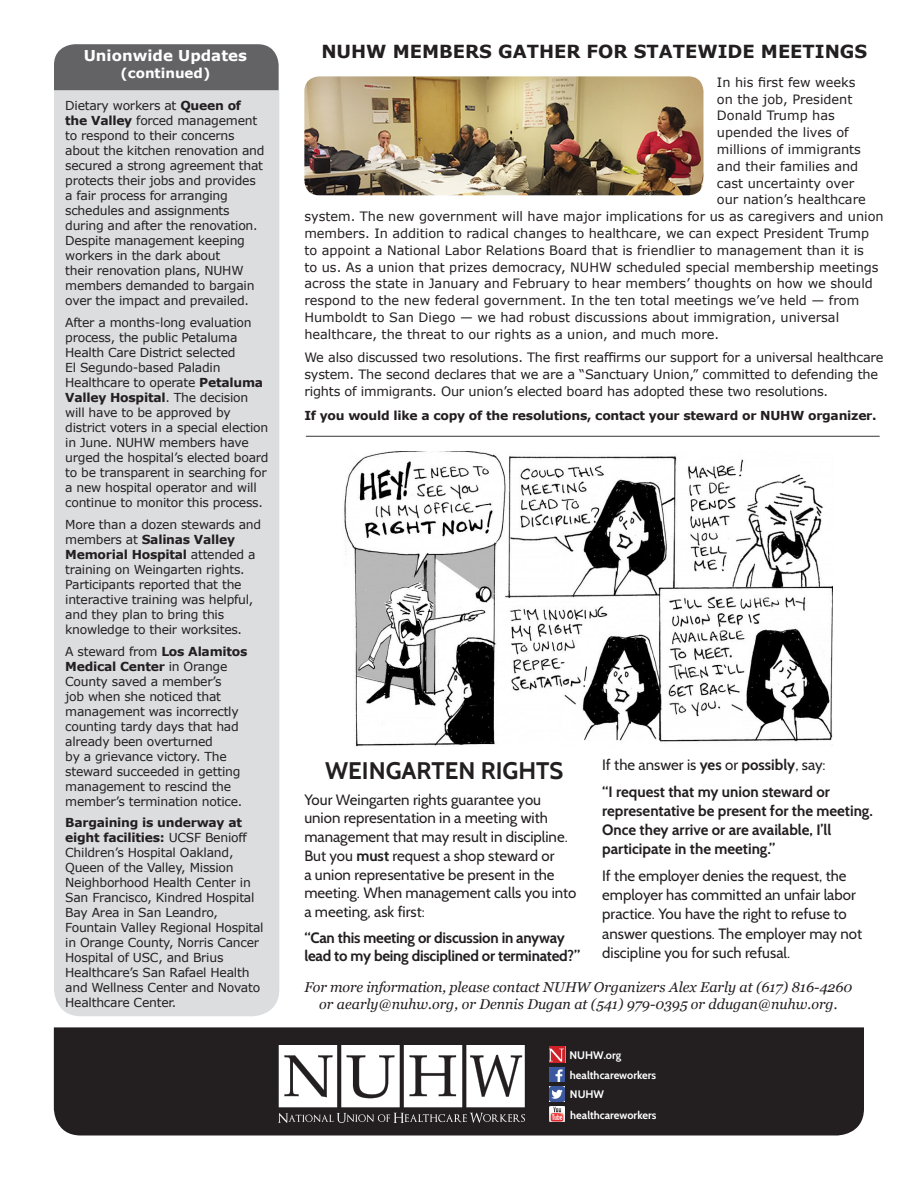
<style>
.page{position:relative;width:918px;height:1188px;background:#fff}
.page>*{position:absolute;margin:0;border:0;box-sizing:border-box;transform-origin:0 0}
.t1{font:700 24px "Cabin";color:#231f20}
.t2{font:700 18px "Verdana";color:#231f20}
.t3{font:15px/18.8px "Cabin";color:#231f20}
.t4{font:700 15px/19px "Cabin";letter-spacing:-.005em;color:#231f20}
.t5{font:700 15px "Verdana";color:#fff}
.t6{font:italic 14.25px/16.5px "Georgia";color:#231f20;text-align:center}
.t7{font:700 13.5px "Verdana";color:#fff}
.t8{font:12.9px/16.8px "Verdana";color:#231f20}
.t9{font:12.3px/15px "Verdana";letter-spacing:-.02em;color:#231f20}
.t10{font:700 12.3px "Verdana";letter-spacing:-.02em;color:#231f20}
.t11{font:700 10.95px "Cabin";color:#fff}
.s1{font-weight:700}
</style>
<div class="page">
<div style="left:54px;top:1027px;width:810px;height:109px;background:#231f20"></div>
<img style="left:279px;top:1046px;width:246px;height:76px">
<div style="left:565px;top:1044px;width:121px;height:25px;background:#231f20"></div>
<img style="left:549px;top:1047px;width:16px;height:15px">
<img style="left:549px;top:1067px;width:16px;height:15px">
<img style="left:549px;top:1087px;width:16px;height:14px">
<img style="left:549px;top:1107px;width:16px;height:14px">
<div style="left:54px;top:90px;width:225px;height:926px;background:#dcdddf"></div>
<div style="left:54px;top:44px;width:225px;height:46px;background:#636366"></div>
<img style="left:304px;top:76px;width:399px;height:119px">
<hr style="left:306px;top:436px;width:574px;height:1px;background:#4b4c4d">
<img style="left:344px;top:451px;width:488px;height:295px">
<p class="t5" style="left:84px;top:45px;width:165px">Unionwide Updates</p>
<p class="t7" style="left:120px;top:63px;width:91px">(continued)</p>
<p class="t9" style="left:65px;top:98px;width:201px">Dietary workers at <span class="s1">Queen of the Valley</span> forced management to respond to their concerns about the kitchen renovation and secured a strong agreement that protects their jobs and provides a fair process for arranging schedules and assignments during and after the renovation.<br>Despite management keeping workers in the dark about<br>their renovation plans, NUHW members demanded to bargain over the impact and prevailed.</p>
<p class="t9" style="left:65px;top:315px;width:205px">After a months-long evaluation process, the public Petaluma<br>Health Care District selected<br>El Segundo-based Paladin<br>Healthcare to operate <span class="s1">Petaluma<br>Valley Hospital</span>. The decision will have to be approved by district voters in a special election in June. NUHW members have urged the hospital’s elected board to be transparent in searching for a new hospital operator and will continue to monitor this process.</p>
<p class="t9" style="left:65px;top:517px;width:198px">More than a dozen stewards and members at <span class="s1">Salinas Valley<br>Memorial Hospital</span> attended a training on Weingarten rights.<br>Participants reported that the interactive training was helpful, and they plan to bring this knowledge to their worksites.</p>
<p class="t9" style="left:65px;top:644px;width:184px">A steward from <span class="s1">Los Alamitos<br>Medical Center</span> in Orange<br>County saved a member’s<br>job when she noticed that management was incorrectly counting tardy days that had already been overturned<br>by a grievance victory. The steward succeeded in getting management to rescind the member’s termination notice.</p>
<p class="t9" style="left:65px;top:815px;width:200px"><span class="s1">Bargaining is underway at eight facilities:</span> UCSF Benioff<br>Children’s Hospital Oakland,<br>Queen of the Valley, Mission<br>Neighborhood Health Center in<br>San Francisco, Kindred Hospital<br>Bay Area in San Leandro,<br>Fountain Valley Regional Hospital in Orange County, Norris Cancer<br>Hospital of USC, and Brius<br>Healthcare’s San Rafael Health and Wellness Center and Novato<br>Healthcare Center.</p>
<p class="t2" style="left:321px;top:39px;width:547px">NUHW MEMBERS GATHER FOR STATEWIDE MEETINGS</p>
<p class="t8" style="left:717px;top:74px;width:140px">In his first few weeks</p>
<p class="t8" style="left:717px;top:90px;width:137px">on the job, President</p>
<p class="t8" style="left:717px;top:107px;width:119px">Donald Trump has</p>
<p class="t8" style="left:717px;top:124px;width:133px">upended the lives of</p>
<p class="t8" style="left:717px;top:141px;width:146px">millions of immigrants</p>
<p class="t8" style="left:717px;top:158px;width:143px">and their families and</p>
<p class="t8" style="left:717px;top:174px;width:139px">cast uncertainty over</p>
<p class="t8" style="left:717px;top:191px;width:150px">our nation’s healthcare</p>
<p class="t8" style="left:304px;top:208px;width:581px">system. The new government will have major implications for us as caregivers and union</p>
<p class="t8" style="left:304px;top:225px;width:566px">members. In addition to radical changes to healthcare, we can expect President Trump</p>
<p class="t8" style="left:304px;top:242px;width:561px">to appoint a National Labor Relations Board that is friendlier to management than it is</p>
<p class="t8" style="left:304px;top:258px;width:576px">to us. As a union that prizes democracy, NUHW scheduled special membership meetings</p>
<p class="t8" style="left:304px;top:275px;width:570px">across the state in January and February to hear members’ thoughts on how we should</p>
<p class="t8" style="left:304px;top:292px;width:556px">respond to the new federal government. In the ten total meetings we’ve held — from</p>
<p class="t8" style="left:304px;top:309px;width:536px">Humboldt to San Diego — we had robust discussions about immigration, universal</p>
<p class="t8" style="left:304px;top:326px;width:416px">healthcare, the threat to our rights as a union, and much more.</p>
<p class="t8" style="left:304px;top:349px;width:581px">We also discussed two resolutions. The first reaffirms our support for a universal healthcare system. The second declares that we are a “Sanctuary Union,” committed to defending the rights of immigrants. Our union’s elected board has adopted these two resolutions.</p>
<p class="t10" style="left:304px;top:406px;width:574px">If you would like a copy of the resolutions, contact your steward or NUHW organizer.</p>
<p class="t1" style="left:325px;top:756px;width:240px">WEINGARTEN RIGHTS</p>
<p class="t3" style="left:304px;top:790px;width:274px">Your Weingarten rights guarantee you union representation in a meeting with management that may result in discipline.<br>But you <span class="s1">must</span> request a shop steward or<br>a union representative be present in the meeting. When management calls you into a meeting, ask first:</p>
<p class="t4" style="left:304px;top:928px;width:277px">“Can this meeting or discussion in anyway lead to my being disciplined or terminated?”</p>
<p class="t3" style="left:602px;top:756px;width:225px">If the answer is <span class="s1">yes</span> or <span class="s1">possibly</span>, say:</p>
<p class="t4" style="left:602px;top:783px;width:272px">“I request that my union steward or representative be present for the meeting.<br>Once they arrive or are available, I’ll participate in the meeting.”</p>
<p class="t3" style="left:602px;top:866px;width:261px">If the employer denies the request, the employer has committed an unfair labor practice. You have the right to refuse to answer questions. The employer may not discipline you for such refusal.</p>
<p class="t6" style="left:305px;top:979px;width:549px">For more information, please contact NUHW Organizers Alex Early at (617) 816-4260 or aearly@nuhw.org, or Dennis Dugan at (541) 979-0395 or ddugan@nuhw.org.</p>
<p class="t11" style="left:570px;top:1049px;width:53px">NUHW.org</p>
<p class="t11" style="left:570px;top:1068px;width:88px">healthcareworkers</p>
<p class="t11" style="left:570px;top:1088px;width:36px">NUHW</p>
<p class="t11" style="left:570px;top:1108px;width:88px">healthcareworkers</p>
</div>
